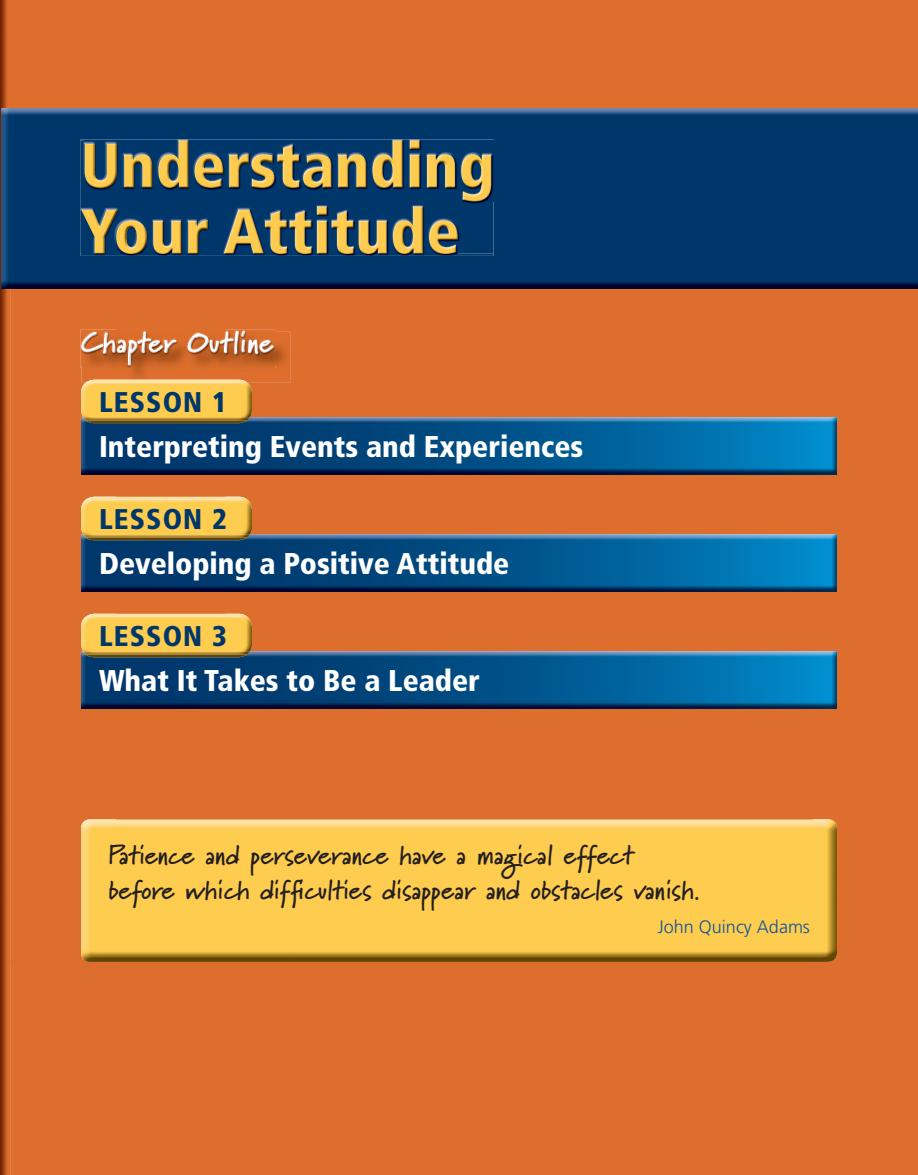
<style>
.page{position:relative;width:918px;height:1175px;background:#fff}
.page>*{position:absolute;margin:0;border:0;box-sizing:border-box;transform-origin:0 0}
.t1{font:900 condensed 30px "Frutiger";color:#fff}
.t2{font:900 condensed 28.5px "Frutiger";letter-spacing:.04em;color:#00376b}
.t3{font:700 27px/34.5px "Marydale";color:#231f20}
.t4{font:300 18px "Frutiger";color:#105499}
</style>
<div class="page">
<div style="left:10px;top:962px;width:908px;height:212px;background:#dd6e2d"></div>
<div style="left:10px;top:288px;width:106px;height:674px;background:#dd6e2d"></div>
<div style="left:812px;top:288px;width:106px;height:674px;background:#dd6e2d"></div>
<div style="left:116px;top:709px;width:696px;height:110px;background:#dd6e2d"></div>
<div style="left:225px;top:288px;width:587px;height:363px;background:#dd6e2d"></div>
<div style="left:116px;top:592px;width:109px;height:22px;background:#dd6e2d"></div>
<div style="left:116px;top:475px;width:109px;height:21px;background:#dd6e2d"></div>
<div style="left:116px;top:288px;width:109px;height:42px;background:#dd6e2d"></div>
<img style="left:10px;top:0;width:908px;height:288px">
<img style="left:0;top:0;width:10px;height:1174px">
<img style="left:82px;top:332px;width:208px;height:51px">
<img style="left:80px;top:330px;width:195px;height:1px">
<img style="left:82px;top:365px;width:193px;height:3px">
<img style="left:81px;top:365px;width:193px;height:1px">
<img style="left:81px;top:331px;width:193px;height:34px">
<img style="left:82px;top:332px;width:192px;height:33px">
<img style="left:81px;top:819px;width:756px;height:143px">
<svg style="left:2px;top:286px;width:8px;height:2px"></svg>
<img style="left:2px;top:108px;width:8px;height:178px">
<img style="left:80px;top:201px;width:414px;height:55px">
<img style="left:81px;top:254px;width:377px;height:1px">
<img style="left:85px;top:140px;width:409px;height:61px">
<img style="left:81px;top:206px;width:377px;height:48px">
<img style="left:81px;top:417px;width:756px;height:58px">
<img style="left:85px;top:380px;width:163px;height:3px">
<img style="left:86px;top:420px;width:161px;height:3px">
<img style="left:81px;top:383px;width:171px;height:34px">
<img style="left:83px;top:417px;width:167px;height:3px">
<img style="left:81px;top:534px;width:756px;height:58px">
<img style="left:86px;top:496px;width:162px;height:4px">
<img style="left:86px;top:537px;width:161px;height:3px">
<img style="left:81px;top:500px;width:171px;height:34px">
<img style="left:83px;top:534px;width:167px;height:3px">
<img style="left:81px;top:651px;width:756px;height:58px">
<img style="left:86px;top:614px;width:162px;height:3px">
<img style="left:86px;top:654px;width:161px;height:3px">
<img style="left:81px;top:617px;width:171px;height:34px">
<img style="left:83px;top:651px;width:167px;height:3px">
<p class="t2" style="left:99px;top:384px;width:129px">LESSON 1</p>
<p class="t1" style="left:99px;top:428px;width:486px">Interpreting Events and Experiences</p>
<p class="t2" style="left:99px;top:501px;width:129px">LESSON 2</p>
<p class="t1" style="left:99px;top:545px;width:412px">Developing a Positive Attitude</p>
<p class="t2" style="left:99px;top:618px;width:129px">LESSON 3</p>
<p class="t1" style="left:99px;top:662px;width:382px">What It Takes to Be a Leader</p>
<p class="t3" style="left:108px;top:837px;width:594px">Patience and perseverance have a magical effect before which difficulties disappear and obstacles vanish.</p>
<p class="t4" style="left:658px;top:917px;width:154px">John Quincy Adams</p>
</div>
